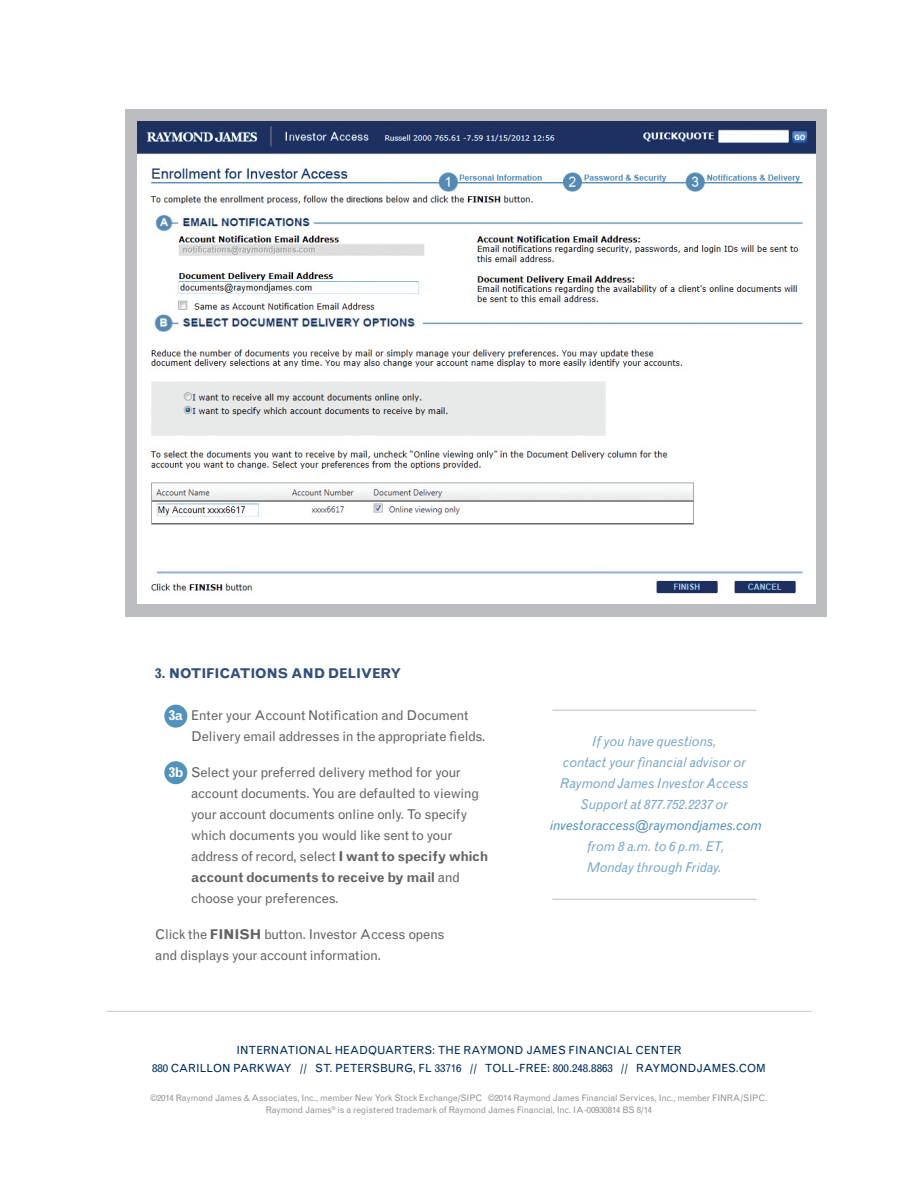
<style>
.page{position:relative;width:918px;height:1188px;background:#fff}
.page>*{position:absolute;margin:0;border:0;box-sizing:border-box;transform-origin:0 0}
.t1{font:13.5px/21px "Grotesque MTRJ Corrected";letter-spacing:-.025em;color:#636366}
.t2{font:italic 13.5px/21px "Grotesque MTRJ Corrected";letter-spacing:-.01em;color:#79a7cb;text-align:center}
.t3{font:700 13.5px "Grotesque MTRJ Corrected";letter-spacing:-.02em;color:#31507c}
.t4{font:11.25px "Grotesque MTRJ Corrected";color:#002e5e}
.t5{font:9px/12px "Grotesque MTRJ Corrected";letter-spacing:-.015em;color:#939598;text-align:center}
.s1{font-weight:700;color:#fff}
.s2{font-weight:700}
.s3{color:#5292bd}
</style>
<div class="page">
<div style="left:164px;top:705px;width:23px;height:23px;background:#5292bd;border-radius:50%"></div>
<div style="left:164px;top:761px;width:23px;height:23px;background:#5292bd;border-radius:50%"></div>
<hr style="left:106px;top:1011px;width:706px;height:1px;background:#c7c8ca">
<div style="left:125px;top:109px;width:702px;height:508px;background:#bcbdc0"></div>
<img style="left:137px;top:122px;width:678px;height:482px">
<hr style="left:552px;top:899px;width:205px;height:1px;background:#bcbdc0">
<hr style="left:552px;top:710px;width:205px;height:1px;background:#bcbdc0">
<p class="t3" style="left:155px;top:666px;width:248px">3. NOTIFICATIONS AND DELIVERY</p>
<p class="t1" style="left:191px;top:705px;width:296px;text-indent:-23px"><span class="s1">3a</span> Enter your Account Notification and Document<br>Delivery email addresses in the appropriate fields.</p>
<p class="t1" style="left:191px;top:762px;width:299px;text-indent:-23px"><span class="s1">3b</span> Select your preferred delivery method for your account documents. You are defaulted to viewing your account documents online only. To specify which documents you would like sent to your address of record, select <span class="s2">I want to specify which account documents to receive by mail</span> and choose your preferences.</p>
<p class="t1" style="left:155px;top:924px;width:291px">Click the <span class="s2">FINISH</span> button. Investor Access opens and displays your account information.</p>
<p class="t2" style="left:550px;top:731px;width:214px">If you have questions,<br>contact your financial advisor or<br>Raymond James Investor Access<br>Support at 877.752.2237 or <span class="s3">investoraccess@raymondjames.com </span>from 8 a.m. to 6 p.m. ET,<br>Monday through Friday.</p>
<p class="t4" style="left:236px;top:1043px;width:447px">INTERNATIONAL HEADQUARTERS: THE RAYMOND JAMES FINANCIAL CENTER</p>
<p class="t4" style="left:152px;top:1061px;width:615px">880 CARILLON PARKWAY // ST. PETERSBURG, FL 33716 // TOLL-FREE: 800.248.8863 // RAYMONDJAMES.COM</p>
<p class="t5" style="left:151px;top:1092px;width:618px">©2014 Raymond James &amp; Associates, Inc., member New York Stock Exchange/SIPC ©2014 Raymond James Financial Services, Inc., member FINRA/SIPC.<br>Raymond James<sup>®</sup> is a registered trademark of Raymond James Financial, Inc. IA-00930814 BS 8/14</p>
</div>
